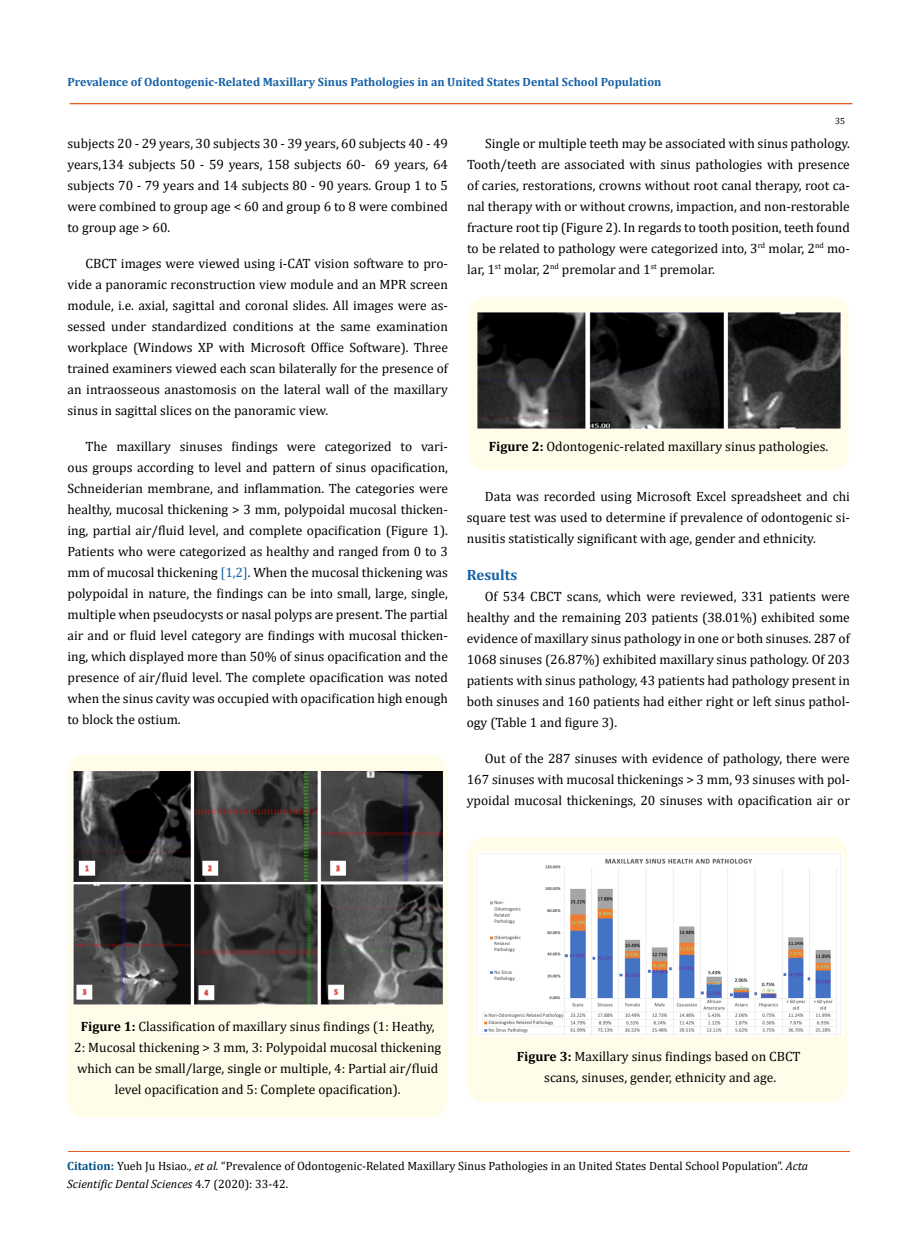
<style>
.page{position:relative;width:917px;height:1260px;background:#fff}
.page>*{position:absolute;margin:0;border:0;box-sizing:border-box;transform-origin:0 0}
.t1{font:700 15px "Cambria";color:#1560a6}
.t2{font:13.5px/21px "Cambria";color:#000;text-align:justify}
.t3{font:12px/18px "Cambria";color:#000}
.t4{font:700 12px "Cambria";color:#1560a6}
.t5{font:9px "Cambria";color:#000}
.s1{color:#1560a6}
.s2{font-weight:700}
.s3{font-weight:700;color:#035089}
.s4{font-style:italic}
</style>
<div class="page">
<div style="left:67px;top:754px;width:381px;height:364px;background:#fffde9;border-radius:18px"></div>
<img style="left:72px;top:772px;width:371px;height:232px">
<div style="left:468px;top:297px;width:380px;height:174px;background:#fffde9;border-radius:18px"></div>
<img style="left:477px;top:313px;width:364px;height:116px">
<div style="left:467px;top:837px;width:380px;height:266px;background:#fffde9;border-radius:18px"></div>
<img style="left:475px;top:853px;width:368px;height:183px">
<hr style="left:70px;top:104px;width:782px;height:1px;background:#e05d1a">
<div style="left:70px;top:103px;width:782px;height:1px;border:1px solid #e05d1a"></div>
<hr style="left:68px;top:1152px;width:781px;height:1px;background:#e05d1a">
<p class="t4" style="left:67px;top:73px;width:595px">Prevalence of Odontogenic-Related Maxillary Sinus Pathologies in an United States Dental School Population</p>
<p class="t5" style="left:835px;top:115px;width:11px">35</p>
<p class="t2" style="left:67px;top:133px;width:382px">subjects 20 - 29 years, 30 subjects 30 - 39 years, 60 subjects 40 - 49 years,134 subjects 50 - 59 years, 158 subjects 60- 69 years, 64 subjects 70 - 79 years and 14 subjects 80 - 90 years. Group 1 to 5 were combined to group age &lt; 60 and group 6 to 8 were combined to group age &gt; 60.</p>
<p class="t2" style="left:67px;top:253px;width:382px;text-indent:18px">CBCT images were viewed using i-CAT vision software to pro&shy;vide a panoramic reconstruction view module and an MPR screen module, i.e. axial, sagittal and coronal slides. All images were as&shy;sessed under standardized conditions at the same examination workplace (Windows XP with Microsoft Office Software). Three trained examiners viewed each scan bilaterally for the presence of an intraosseous anastomosis on the lateral wall of the maxillary sinus in sagittal slices on the panoramic view.</p>
<p class="t2" style="left:67px;top:436px;width:382px;text-indent:18px">The maxillary sinuses findings were categorized to vari&shy;ous groups according to level and pattern of sinus opacification, Schneiderian membrane, and inflammation. The categories were healthy, mucosal thickening &gt; 3 mm, polypoidal mucosal thicken&shy;ing, partial air/fluid level, and complete opacification (Figure 1).<br>Patients who were categorized as healthy and ranged from 0 to 3 mm of mucosal thickening <span class="s1">[1,2]</span>. When the mucosal thickening was polypoidal in nature, the findings can be into small, large, single, multiple when pseudocysts or nasal polyps are present. The partial air and or fluid level category are findings with mucosal thicken&shy;ing, which displayed more than 50% of sinus opacification and the presence of air/fluid level. The complete opacification was noted when the sinus cavity was occupied with opacification high enough to block the ostium.</p>
<p class="t2" style="left:467px;top:133px;width:384px;text-indent:18px">Single or multiple teeth may be associated with sinus pathology.<br>Tooth/teeth are associated with sinus pathologies with presence of caries, restorations, crowns without root canal therapy, root ca&shy;nal therapy with or without crowns, impaction, and non-restorable fracture root tip (Figure 2). In regards to tooth position, teeth found to be related to pathology were categorized into, 3<sup>rd</sup> molar, 2<sup>nd</sup> mo&shy;lar, 1<sup>st</sup> molar, 2<sup>nd</sup> premolar and 1<sup>st</sup> premolar.</p>
<p class="t2" style="left:489px;top:435px;width:341px"><span class="s2">Figure 2:</span> Odontogenic-related maxillary sinus pathologies.</p>
<p class="t2" style="left:467px;top:486px;width:384px;text-indent:18px">Data was recorded using Microsoft Excel spreadsheet and chi square test was used to determine if prevalence of odontogenic si&shy;nusitis statistically significant with age, gender and ethnicity.</p>
<p class="t1" style="left:467px;top:564px;width:52px">Results</p>
<p class="t2" style="left:467px;top:585px;width:384px;text-indent:18px">Of 534 CBCT scans, which were reviewed, 331 patients were healthy and the remaining 203 patients (38.01%) exhibited some evidence of maxillary sinus pathology in one or both sinuses. 287 of 1068 sinuses (26.87%) exhibited maxillary sinus pathology. Of 203 patients with sinus pathology, 43 patients had pathology present in both sinuses and 160 patients had either right or left sinus pathol&shy;ogy (Table 1 and figure 3).</p>
<p class="t2" style="left:467px;top:747px;width:384px;text-indent:18px">Out of the 287 sinuses with evidence of pathology, there were 167 sinuses with mucosal thickenings &gt; 3 mm, 93 sinuses with pol&shy;ypoidal mucosal thickenings, 20 sinuses with opacification air or</p>
<p class="t2" style="left:74px;top:1015px;width:368px;text-align:center"><span class="s2">Figure 1:</span> Classification of maxillary sinus findings (1: Heathy, 2: Mucosal thickening &gt; 3 mm, 3: Polypoidal mucosal thickening which can be small/large, single or multiple, 4: Partial air/fluid level opacification and 5: Complete opacification).</p>
<p class="t2" style="left:517px;top:1046px;width:285px;text-align:center"><span class="s2">Figure 3:</span> Maxillary sinus findings based on CBCT scans, sinuses, gender, ethnicity and age.</p>
<p class="t3" style="left:67px;top:1157px;width:742px"><span class="s3">Citation:</span> Yueh Ju Hsiao<span class="s4">., et al.</span> “Prevalence of Odontogenic-Related Maxillary Sinus Pathologies in an United States Dental School Population”. <span class="s4">Acta<br>Scientific Dental Sciences</span> 4.7 (2020): 33-42.</p>
</div>
